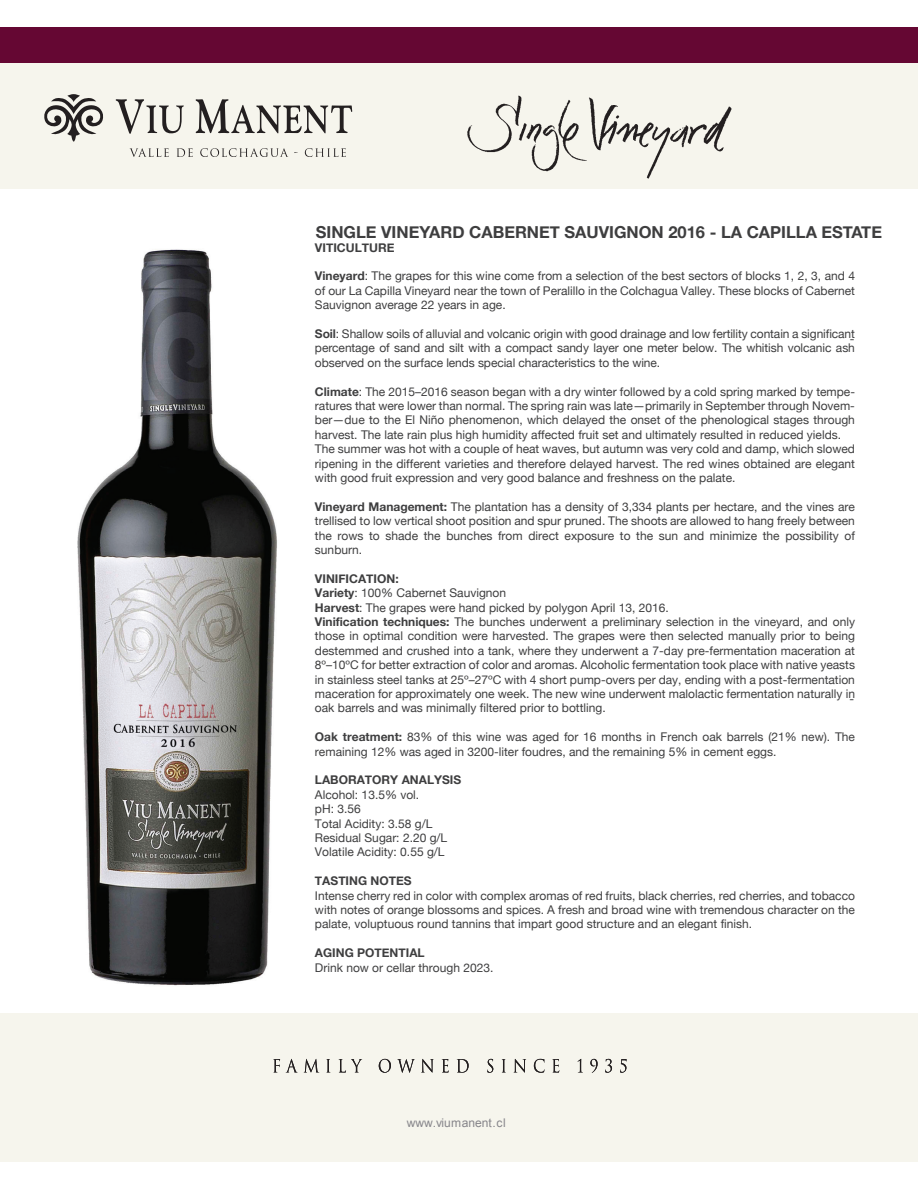
<style>
.page{position:relative;width:918px;height:1188px;background:#fff}
.page>*{position:absolute;margin:0;border:0;box-sizing:border-box;transform-origin:0 0}
.t1{font:700 16.5px "Helvetica Neue";color:#3e3e3f}
.t2{font:12px/14.4px "Helvetica Neue";color:#3e3e3f;text-align:justify}
.t3{font:700 12px "Helvetica Neue";color:#3e3e3f}
.t4{font:12px "Arial";color:#87868b}
.s1{font-weight:700}
</style>
<div class="page">
<img style="left:77px;top:249px;width:200px;height:737px">
<div style="left:0;top:64px;width:918px;height:125px;background:#f6f5ed"></div>
<div style="left:0;top:1013px;width:918px;height:148px;background:#f6f5ed"></div>
<svg style="left:44px;top:94px;width:60px;height:48px"></svg>
<svg style="left:116px;top:99px;width:68px;height:35px"></svg>
<svg style="left:196px;top:99px;width:157px;height:34px"></svg>
<svg style="left:129px;top:148px;width:40px;height:9px"></svg>
<svg style="left:177px;top:148px;width:16px;height:9px"></svg>
<svg style="left:200px;top:148px;width:88px;height:9px"></svg>
<svg style="left:305px;top:148px;width:41px;height:9px"></svg>
<svg style="left:273px;top:1059px;width:7px;height:13px"></svg>
<svg style="left:287px;top:1059px;width:10px;height:13px"></svg>
<svg style="left:304px;top:1059px;width:14px;height:13px"></svg>
<svg style="left:326px;top:1059px;width:4px;height:13px"></svg>
<svg style="left:339px;top:1059px;width:23px;height:14px"></svg>
<svg style="left:379px;top:1059px;width:12px;height:14px"></svg>
<svg style="left:397px;top:1059px;width:18px;height:14px"></svg>
<svg style="left:421px;top:1059px;width:13px;height:14px"></svg>
<svg style="left:442px;top:1059px;width:7px;height:14px"></svg>
<svg style="left:457px;top:1059px;width:12px;height:14px"></svg>
<svg style="left:487px;top:1059px;width:6px;height:14px"></svg>
<svg style="left:502px;top:1059px;width:4px;height:13px"></svg>
<svg style="left:514px;top:1059px;width:12px;height:14px"></svg>
<svg style="left:534px;top:1059px;width:10px;height:14px"></svg>
<svg style="left:552px;top:1059px;width:7px;height:14px"></svg>
<svg style="left:578px;top:1059px;width:4px;height:13px"></svg>
<svg style="left:590px;top:1059px;width:8px;height:14px"></svg>
<svg style="left:605px;top:1059px;width:7px;height:14px"></svg>
<svg style="left:620px;top:1059px;width:7px;height:14px"></svg>
<div style="left:1px;top:27px;width:917px;height:36px;background:#650733"></div>
<img style="left:467px;top:95px;width:265px;height:84px">
<h1 class="t1" style="left:316px;top:219px;width:568px">SINGLE VINEYARD CABERNET SAUVIGNON 2016 - LA CAPILLA ESTATE</h1>
<p class="t3" style="left:315px;top:238px;width:81px">VITICULTURE</p>
<p class="t2" style="left:315px;top:270px;width:542px"><span class="s1">Vineyard</span>: The grapes for this wine come from a selection of the best sectors of blocks 1, 2, 3, and 4 of our La Capilla Vineyard near the town of Peralillo in the Colchagua Valley. These blocks of Cabernet Sauvignon average 22 years in age.</p>
<p class="t2" style="left:315px;top:327px;width:542px"><span class="s1">Soil</span>: Shallow soils of alluvial and volcanic origin with good drainage and low fertility contain a significant percentage of sand and silt with a compact sandy layer one meter below. The whitish volcanic ash observed on the surface lends special characteristics to the wine.</p>
<p class="t2" style="left:315px;top:385px;width:542px;text-align:left"><span class="s1">Climate</span>: The 2015–2016 season began with a dry winter followed by a cold spring marked by tempe&shy;ratures that were lower than normal. The spring rain was late—primarily in September through Novem&shy;ber—due to the El Niño phenomenon, which delayed the onset of the phenological stages through harvest. The late rain plus high humidity affected fruit set and ultimately resulted in reduced yields.<br>The summer was hot with a couple of heat waves, but autumn was very cold and damp, which slowed ripening in the different varieties and therefore delayed harvest. The red wines obtained are elegant with good fruit expression and very good balance and freshness on the palate.</p>
<p class="t2" style="left:315px;top:500px;width:542px"><span class="s1">Vineyard Management:</span> The plantation has a density of 3,334 plants per hectare, and the vines are trellised to low vertical shoot position and spur pruned. The shoots are allowed to hang freely between the rows to shade the bunches from direct exposure to the sun and minimize the possibility of sunburn.</p>
<p class="t2" style="left:315px;top:572px;width:542px;text-align:left"><span class="s1">VINIFICATION:<br>Variety</span>: 100% Cabernet Sauvignon<br><span class="s1">Harvest</span>: The grapes were hand picked by polygon April 13, 2016.<br><span class="s1">Vinification techniques:</span> The bunches underwent a preliminary selection in the vineyard, and only those in optimal condition were harvested. The grapes were then selected manually prior to being destemmed and crushed into a tank, where they underwent a 7-day pre-fermentation maceration at 8º–10ºC for better extraction of color and aromas. Alcoholic fermentation took place with native yeasts in stainless steel tanks at 25º–27ºC with 4 short pump-overs per day, ending with a post-fermentation maceration for approximately one week. The new wine underwent malolactic fermentation naturally in oak barrels and was minimally filtered prior to bottling.</p>
<p class="t2" style="left:315px;top:730px;width:542px"><span class="s1">Oak treatment:</span> 83% of this wine was aged for 16 months in French oak barrels (21% new). The remaining 12% was aged in 3200-liter foudres, and the remaining 5% in cement eggs.</p>
<p class="t3" style="left:315px;top:771px;width:148px">LABORATORY ANALYSIS</p>
<p class="t2" style="left:315px;top:788px;width:134px;text-align:left">Alcohol: 13.5% vol.<br>pH: 3.56<br>Total Acidity: 3.58 g/L<br>Residual Sugar: 2.20 g/L<br>Volatile Acidity: 0.55 g/L</p>
<p class="t3" style="left:315px;top:871px;width:98px">TASTING NOTES</p>
<p class="t2" style="left:315px;top:889px;width:542px">Intense cherry red in color with complex aromas of red fruits, black cherries, red cherries, and tobacco with notes of orange blossoms and spices. A fresh and broad wine with tremendous character on the palate, voluptuous round tannins that impart good structure and an elegant finish.</p>
<p class="t3" style="left:315px;top:943px;width:111px">AGING POTENTIAL</p>
<p class="t2" style="left:315px;top:961px;width:180px">Drink now or cellar through 2023.</p>
<p class="t2" style="left:850px;top:332px;width:6px">-</p>
<p class="t2" style="left:850px;top:692px;width:6px">-</p>
<p class="t4" style="left:407px;top:1115px;width:101px">www.viumanent.cl</p>
</div>
